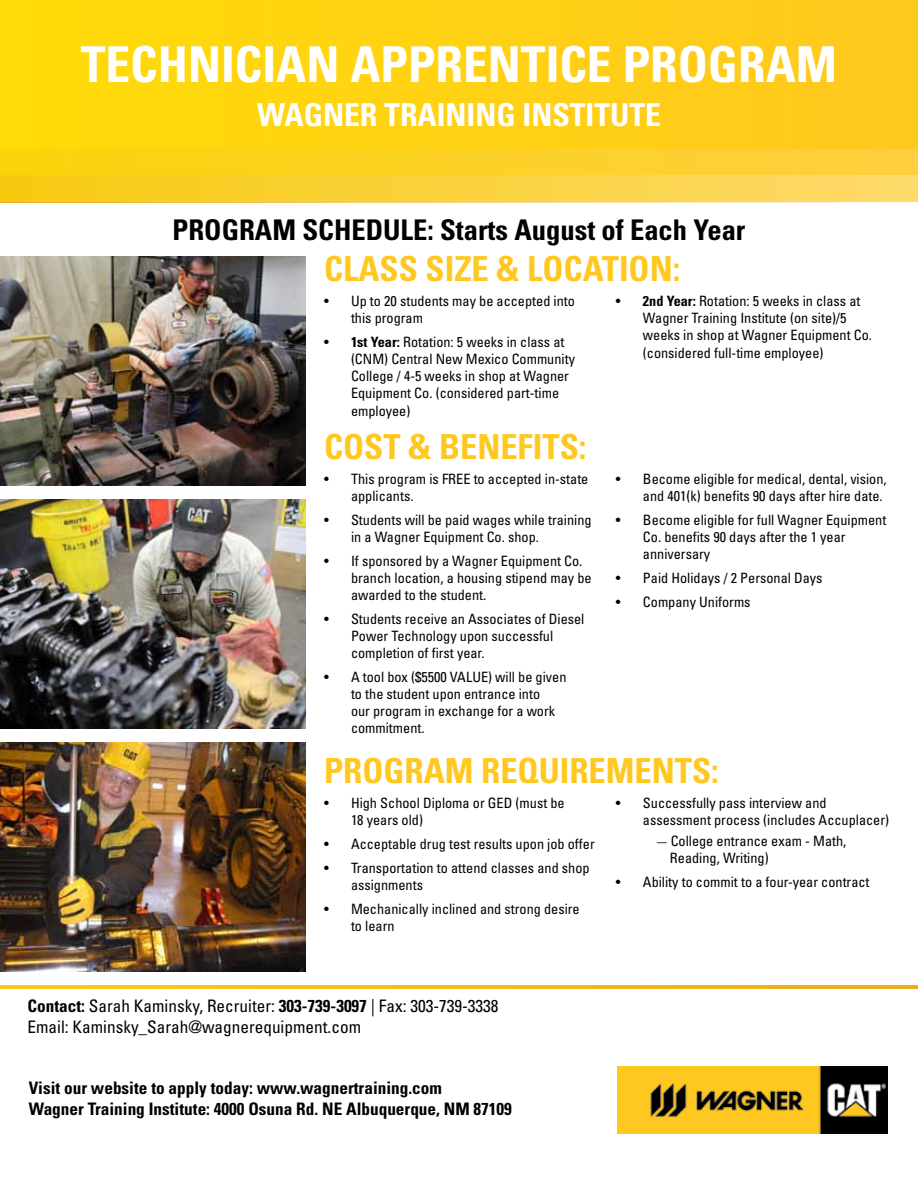
<style>
.page{position:relative;width:918px;height:1188px;background:#fff}
.page>*{position:absolute;margin:0;border:0;box-sizing:border-box;transform-origin:0 0}
.t1{font:700 condensed 49.5px "Univers LT Std";color:#fff}
.t2{font:700 condensed 34.5px "Univers LT Std";color:#ffc820}
.t3{font:700 condensed 31.5px "Univers LT Std";color:#fff}
.t4{font:700 condensed 28.5px "Univers LT Std";color:#000}
.t5{font:700 condensed 17.25px/20.7px "Univers LT Std";color:#000}
.t6{font:condensed 17.25px/20.7px "Univers LT Std";color:#000}
.t7{font:condensed 14.25px/17.1px "Univers LT Std";color:#000}
.s1{font-weight:700}
.s2{font-family:"Minion Pro";font-stretch:normal}
</style>
<div class="page">
<img style="left:618px;top:1066px;width:270px;height:68px">
<svg style="left:0;top:0;width:918px;height:202px;background:#fdd11b"></svg>
<img style="left:0;top:257px;width:306px;height:229px">
<img style="left:0;top:500px;width:306px;height:229px">
<img style="left:0;top:742px;width:306px;height:230px">
<hr style="left:0;top:986px;width:918px;height:3px;background:#ffc820">
<h1 class="t1" style="left:81px;top:34px;width:758px">Technician Apprentice Program</h1>
<h3 class="t3" style="left:257px;top:96px;width:47px">WAGNER</h3>
<h3 class="t3" style="left:384px;top:96px;width:33px">TRAINING</h3>
<h3 class="t3" style="left:523px;top:96px;width:137px">IN STITUTE</h3>
<h3 class="t4" style="left:173px;top:212px;width:19px">PROGRAM</h3>
<h3 class="t4" style="left:302px;top:212px;width:445px">SCHEDULE: Starts August of Each Year</h3>
<h2 class="t2" style="left:324px;top:248px;width:358px">CLASS SIZE &amp; LOCATION :</h2>
<p class="t7" style="left:351px;top:292px;width:225px;text-indent:-27px">• Up to 20 students may be accepted into this program</p>
<p class="t7" style="left:351px;top:333px;width:226px;text-indent:-27px">• <span class="s1">1st Year:</span> Rotation: 5 weeks in class at (CNM) Central New Mexico Community<br>College / 4-5 weeks in shop at Wagner<br>Equipment Co. (considered part-time employee)</p>
<h2 class="t2" style="left:324px;top:426px;width:264px">COST &amp; BENEFITS:</h2>
<p class="t7" style="left:351px;top:470px;width:239px;text-indent:-27px">• This program is FREE to accepted in-state applicants.</p>
<p class="t7" style="left:351px;top:511px;width:242px;text-indent:-27px">• Students will be paid wages while training in a Wagner Equipment Co. shop.</p>
<p class="t7" style="left:351px;top:552px;width:242px;text-indent:-27px">• If sponsored by a Wagner Equipment Co. branch location, a housing stipend may be awarded to the student.</p>
<p class="t7" style="left:351px;top:610px;width:235px;text-indent:-27px">• Students receive an Associates of Diesel<br>Power Technology upon successful completion of first year.</p>
<p class="t7" style="left:351px;top:668px;width:217px;text-indent:-27px">• A tool box ($5500 VALUE) will be given to the student upon entrance into<br>our program in exchange for a work commitment.</p>
<p class="t7" style="left:643px;top:292px;width:231px;text-indent:-27px">• <span class="s1">2nd Year:</span> Rotation: 5 weeks in class at Wagner Training Institute (on site)/5 weeks in shop at Wagner Equipment Co. (considered full-time employee)</p>
<p class="t7" style="left:616px;top:470px;width:272px;text-align:right">• Become eligible for medical, dental, vision, and 401(k) benefits 90 days after hire date.</p>
<p class="t7" style="left:643px;top:511px;width:245px;text-indent:-27px">• Become eligible for full Wagner Equipment<br>Co. benefits 90 days after the 1 year anniversary</p>
<p class="t7" style="left:616px;top:569px;width:208px">• Paid Holidays / 2 Personal Days</p>
<p class="t7" style="left:616px;top:593px;width:136px">• Company Uniforms</p>
<h2 class="t2" style="left:324px;top:750px;width:396px">Program Requirements:</h2>
<p class="t7" style="left:351px;top:794px;width:215px;text-indent:-27px">• High School Diploma or GED (must be<br>18 years old)</p>
<p class="t7" style="left:324px;top:835px;width:272px">• Acceptable drug test results upon job offer</p>
<p class="t7" style="left:351px;top:859px;width:240px;text-indent:-27px">• Transportation to attend classes and shop assignments</p>
<p class="t7" style="left:351px;top:900px;width:230px;text-indent:-27px">• Mechanically inclined and strong desire to learn</p>
<p class="t7" style="left:643px;top:794px;width:248px;text-indent:-27px">• Successfully pass interview and assessment process (includes Accuplacer)</p>
<p class="t7" style="left:670px;top:832px;width:178px;text-indent:-13px"><span class="s2">-</span> College entrance exam - Math,<br>Reading, Writing)</p>
<p class="t7" style="left:616px;top:873px;width:255px">• Ability to commit to a four-year contract</p>
<p class="t6" style="left:28px;top:995px;width:473px"><span class="s1">Contact:</span> Sarah Kaminsky, Recruiter: <span class="s1">303-739-3097</span> | Fax: 303-739-3338<br>Email: Kaminsky_Sarah@wagnerequipment.com</p>
<p class="t5" style="left:29px;top:1078px;width:485px">Visit our website to apply today: www.wagnertraining.com<br>Wagner Training Institute: 4000 Osuna Rd. NE Albuquerque, NM 87109</p>
</div>
